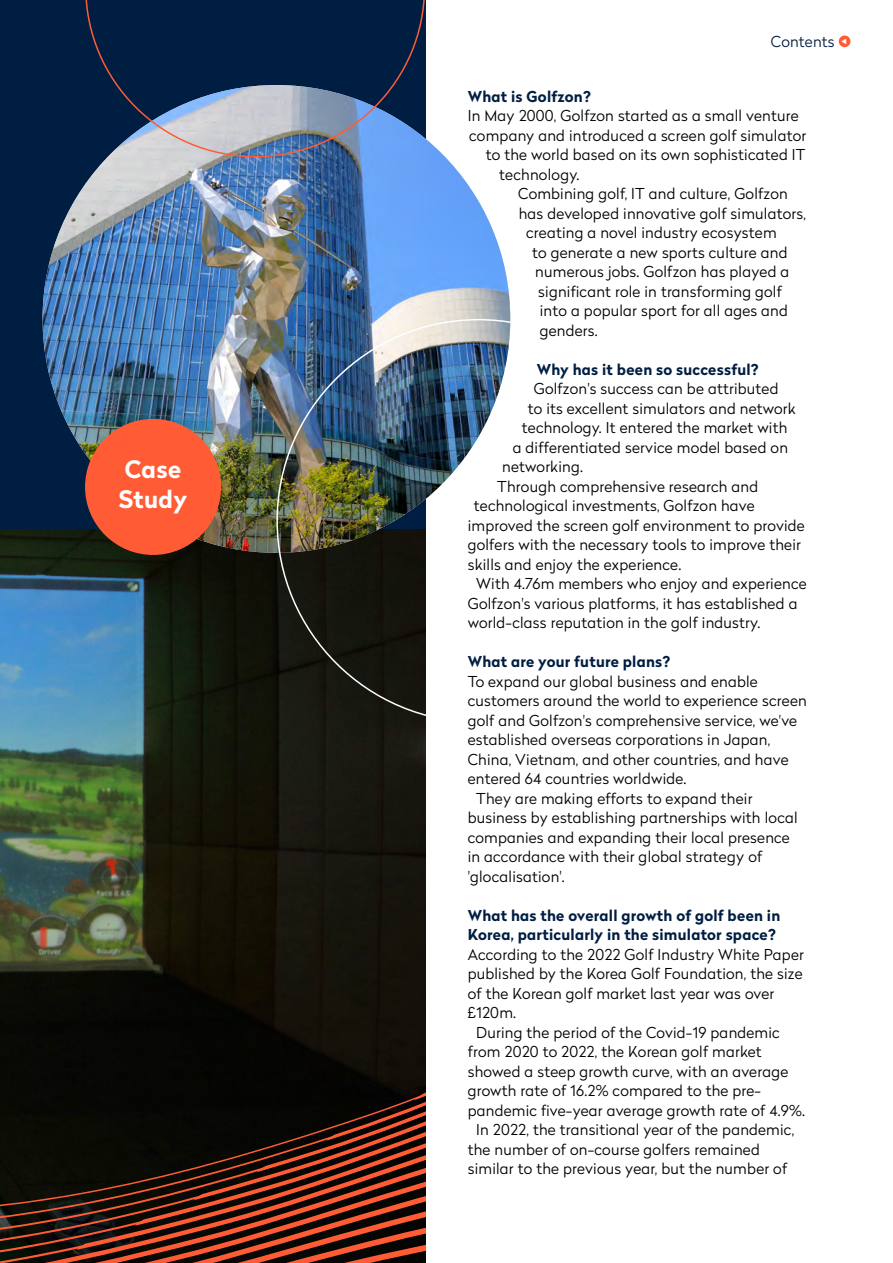
<style>
.page{position:relative;width:893px;height:1263px;background:#fff}
.page>*{position:absolute;margin:0;border:0;box-sizing:border-box;transform-origin:0 0}
.t1{font:700 24px/30px "Radikal W03";letter-spacing:.015em;color:#fff}
.t2{font:300 15px "Radikal W03";letter-spacing:.015em;color:#000}
.t3{font:700 15px/19.5px "Radikal W03";letter-spacing:.015em;color:#001e42}
.t4{font:300 15px "Radikal W03";letter-spacing:.015em;color:#001e42}
</style>
<div class="page">
<div style="left:839px;top:36px;width:11px;height:11px;background:#ff5c36;border-radius:50%"></div>
<div style="left:0;top:0;width:425px;height:1263px;background:#001e42"></div>
<img style="left:0;top:529px;width:425px;height:392px">
<svg style="left:0;top:921px;width:425px;height:342px;background:#28170d"></svg>
<img style="left:43px;top:85px;width:467px;height:468px;border-radius:234px">
<svg style="left:85px;top:0;width:340px;height:157px"></svg>
<div style="left:85px;top:419px;width:136px;height:136px;background:#ff5c36;border-radius:50%"></div>
<h1 class="t1" style="left:119px;top:454px;width:70px">Case<br>Study</h1>
<p class="t4" style="left:771px;top:31px;width:77px">Contents <sup>⊳</sup></p>
<p class="t3" style="left:468px;top:86px;width:125px">What is Golfzon?</p>
<p class="t2" style="left:468px;top:105px;width:332px">In May 2000, Golfzon started as a small venture</p>
<p class="t2" style="left:469px;top:125px;width:338px">company and introduced a screen golf simulator</p>
<p class="t2" style="left:486px;top:144px;width:321px">to the world based on its own sophisticated IT</p>
<p class="t2" style="left:499px;top:164px;width:82px">technology.</p>
<p class="t2" style="left:518px;top:183px;width:271px">Combining golf, IT and culture, Golfzon</p>
<p class="t2" style="left:519px;top:203px;width:289px">has developed innovative golf simulators,</p>
<p class="t2" style="left:526px;top:222px;width:252px">creating a novel industry ecosystem</p>
<p class="t2" style="left:532px;top:242px;width:257px">to generate a new sports culture and</p>
<p class="t2" style="left:535px;top:261px;width:256px">numerous jobs. Golfzon has played a</p>
<p class="t2" style="left:538px;top:281px;width:245px">significant role in transforming golf</p>
<p class="t2" style="left:540px;top:300px;width:250px">into a popular sport for all ages and</p>
<p class="t2" style="left:540px;top:320px;width:59px">genders.</p>
<p class="t3" style="left:537px;top:359px;width:224px">Why has it been so successful?</p>
<p class="t2" style="left:534px;top:378px;width:246px">Golfzon's success can be attributed</p>
<p class="t2" style="left:528px;top:398px;width:269px">to its excellent simulators and network</p>
<p class="t2" style="left:522px;top:417px;width:267px">technology. It entered the market with</p>
<p class="t2" style="left:513px;top:437px;width:277px">a differentiated service model based on</p>
<p class="t2" style="left:502px;top:456px;width:82px">networking.</p>
<p class="t2" style="left:497px;top:476px;width:262px">Through comprehensive research and</p>
<p class="t2" style="left:474px;top:495px;width:282px">technological investments, Golfzon have</p>
<p class="t2" style="left:468px;top:515px;width:338px">improved the screen golf environment to provide</p>
<p class="t2" style="left:468px;top:534px;width:335px">golfers with the necessary tools to improve their</p>
<p class="t2" style="left:468px;top:554px;width:215px">skills and enjoy the experience.</p>
<p class="t2" style="left:476px;top:573px;width:332px">With 4.76m members who enjoy and experience</p>
<p class="t2" style="left:468px;top:593px;width:331px">Golfzon's various platforms, it has established a</p>
<p class="t2" style="left:468px;top:612px;width:294px">world-class reputation in the golf industry.</p>
<p class="t3" style="left:468px;top:651px;width:204px">What are your future plans?</p>
<p class="t2" style="left:468px;top:671px;width:291px">To expand our global business and enable</p>
<p class="t2" style="left:468px;top:690px;width:340px">customers around the world to experience screen</p>
<p class="t2" style="left:468px;top:710px;width:331px">golf and Golfzon's comprehensive service, we've</p>
<p class="t2" style="left:468px;top:729px;width:304px">established overseas corporations in Japan,</p>
<p class="t2" style="left:468px;top:749px;width:322px">China, Vietnam, and other countries, and have</p>
<p class="t2" style="left:468px;top:768px;width:220px">entered 64 countries worldwide.</p>
<p class="t2" style="left:476px;top:788px;width:278px">They are making efforts to expand their</p>
<p class="t2" style="left:468px;top:807px;width:331px">business by establishing partnerships with local</p>
<p class="t2" style="left:468px;top:827px;width:324px">companies and expanding their local presence</p>
<p class="t2" style="left:468px;top:846px;width:296px">in accordance with their global strategy of</p>
<p class="t2" style="left:468px;top:866px;width:99px">'glocalisation'.</p>
<p class="t3" style="left:468px;top:905px;width:314px">What has the overall growth of golf been in<br>Korea, particularly in the simulator space?</p>
<p class="t2" style="left:468px;top:944px;width:338px">According to the 2022 Golf Industry White Paper</p>
<p class="t2" style="left:468px;top:963px;width:336px">published by the Korea Golf Foundation, the size</p>
<p class="t2" style="left:468px;top:983px;width:308px">of the Korean golf market last year was over</p>
<p class="t2" style="left:468px;top:1002px;width:50px">£120m.</p>
<p class="t2" style="left:476px;top:1022px;width:305px">During the period of the Covid-19 pandemic</p>
<p class="t2" style="left:468px;top:1041px;width:295px">from 2020 to 2022, the Korean golf market</p>
<p class="t2" style="left:468px;top:1061px;width:322px">showed a steep growth curve, with an average</p>
<p class="t2" style="left:468px;top:1080px;width:295px">growth rate of 16.2% compared to the pre-</p>
<p class="t2" style="left:468px;top:1100px;width:339px">pandemic five-year average growth rate of 4.9%.</p>
<p class="t2" style="left:476px;top:1119px;width:319px">In 2022, the transitional year of the pandemic,</p>
<p class="t2" style="left:468px;top:1139px;width:294px">the number of on-course golfers remained</p>
<p class="t2" style="left:468px;top:1158px;width:321px">similar to the previous year, but the number of</p>
</div>
